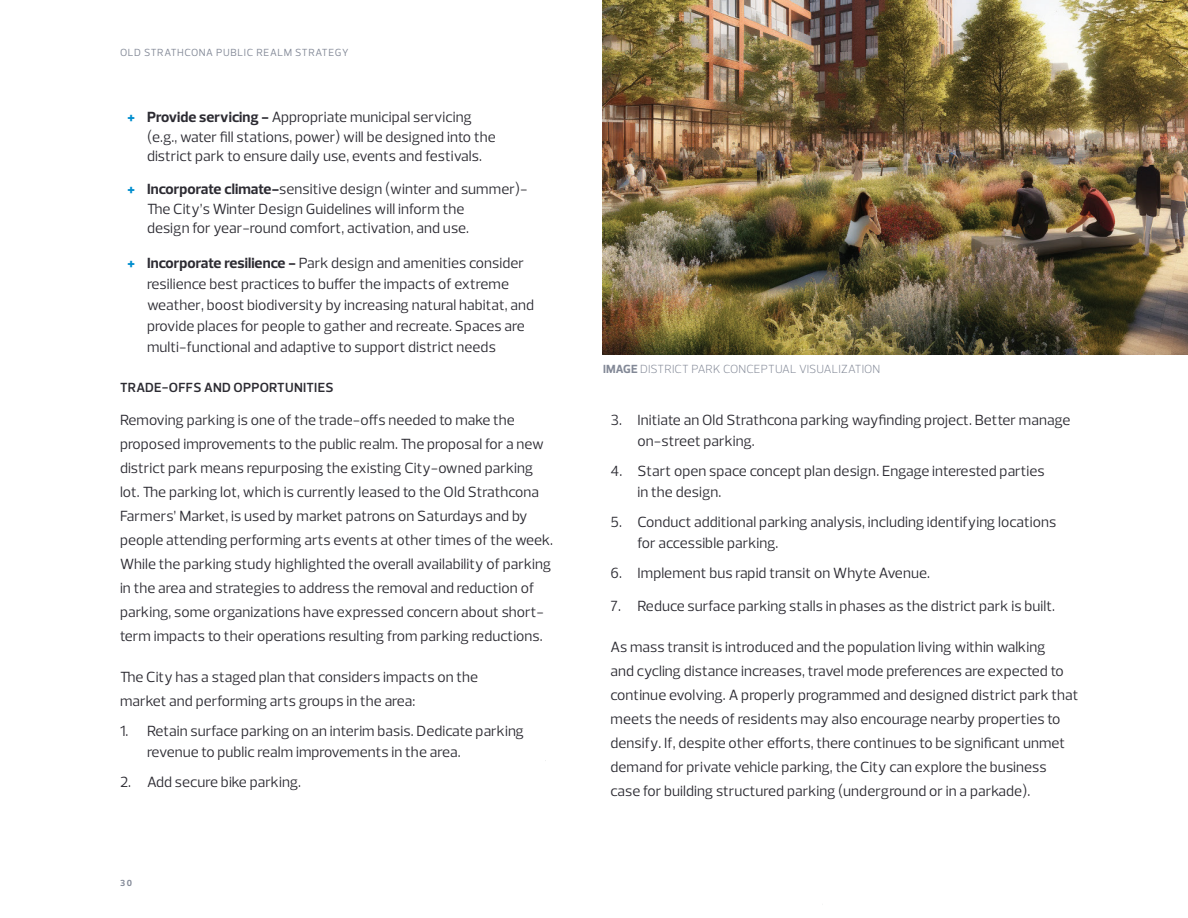
<style>
.page{position:relative;width:1188px;height:918px;background:#fff}
.page>*{position:absolute;margin:0;border:0;box-sizing:border-box;transform-origin:0 0}
.t1{font:15px/24px "Prelo";letter-spacing:.005em;color:#2c2b32}
.t2{font:600 13.5px "Prelo";letter-spacing:.02em;color:#2c2b32}
.t3{font:300 12px "Prelo";letter-spacing:.005em;color:#838997}
.t4{font:10.5px "Prelo";letter-spacing:.065em;color:#838997}
.t5{font:700 9px "Prelo";color:#838997}
.s1{font-weight:800;color:#008ece}
.s2{font-weight:700}
</style>
<div class="page">
<img style="left:603px;top:0;width:585px;height:355px">
<p class="t4" style="left:120px;top:47px;width:230px">OLD STRATHCONA PUBLIC REALM STRATEGY</p>
<p class="t1" style="left:147px;top:108px;width:350px;line-height:19.5px;text-indent:-20px"><span class="s1">+</span> <span class="s2">Provide servicing -</span> Appropriate municipal servicing (e.g., water fill stations, power) will be designed into the district park to ensure daily use, events and festivals.</p>
<p class="t1" style="left:147px;top:180px;width:382px;line-height:19.5px;text-indent:-20px"><span class="s1">+</span> <span class="s2">Incorporate climate-</span>sensitive design (winter and summer)-<br>The City’s Winter Design Guidelines will inform the<br>design for year-round comfort, activation, and use.</p>
<p class="t1" style="left:147px;top:252px;width:389px;line-height:21px;text-indent:-20px"><span class="s1">+</span> <span class="s2">Incorporate resilience -</span> Park design and amenities consider resilience best practices to buffer the impacts of extreme weather, boost biodiversity by increasing natural habitat, and provide places for people to gather and recreate. Spaces are multi-functional and adaptive to support district needs</p>
<p class="t2" style="left:120px;top:379px;width:215px">TRADE-OFFS AND OPPORTUNITIES</p>
<p class="t1" style="left:120px;top:408px;width:435px">Removing parking is one of the trade-offs needed to make the proposed improvements to the public realm. The proposal for a new district park means repurposing the existing City-owned parking lot. The parking lot, which is currently leased to the Old Strathcona Farmers’ Market, is used by market patrons on Saturdays and by people attending performing arts events at other times of the week.<br>While the parking study highlighted the overall availability of parking in the area and strategies to address the removal and reduction of parking, some organizations have expressed concern about short&shy;term impacts to their operations resulting from parking reductions.</p>
<p class="t1" style="left:120px;top:665px;width:360px">The City has a staged plan that considers impacts on the market and performing arts groups in the area:</p>
<p class="t1" style="left:147px;top:720px;width:378px;line-height:21px;text-indent:-27px">1. Retain surface parking on an interim basis. Dedicate parking revenue to public realm improvements in the area.</p>
<p class="t1" style="left:120px;top:770px;width:182px">2. Add secure bike parking.</p>
<p class="t5" style="left:120px;top:877px;width:14px">30</p>
<p class="t3" style="left:603px;top:361px;width:279px"><span class="s2">IMAGE</span> DISTRICT PARK CONCEPTUAL VISUALIZATION</p>
<p class="t1" style="left:638px;top:410px;width:434px;line-height:21px;text-indent:-27px">3. Initiate an Old Strathcona parking wayfinding project. Better manage on-street parking.</p>
<p class="t1" style="left:638px;top:461px;width:409px;line-height:21px;text-indent:-27px">4. Start open space concept plan design. Engage interested parties in the design.</p>
<p class="t1" style="left:638px;top:512px;width:420px;line-height:21px;text-indent:-27px">5. Conduct additional parking analysis, including identifying locations for accessible parking.</p>
<p class="t1" style="left:610px;top:561px;width:321px">6. Implement bus rapid transit on Whyte Avenue.</p>
<p class="t1" style="left:610px;top:594px;width:446px">7. Reduce surface parking stalls in phases as the district park is built.</p>
<p class="t1" style="left:610px;top:635px;width:470px">As mass transit is introduced and the population living within walking<br>and cycling distance increases, travel mode preferences are expected to continue evolving. A properly programmed and designed district park that meets the needs of residents may also encourage nearby properties to densify. If, despite other efforts, there continues to be significant unmet demand for private vehicle parking, the City can explore the business case for building structured parking (underground or in a parkade).</p>
</div>
